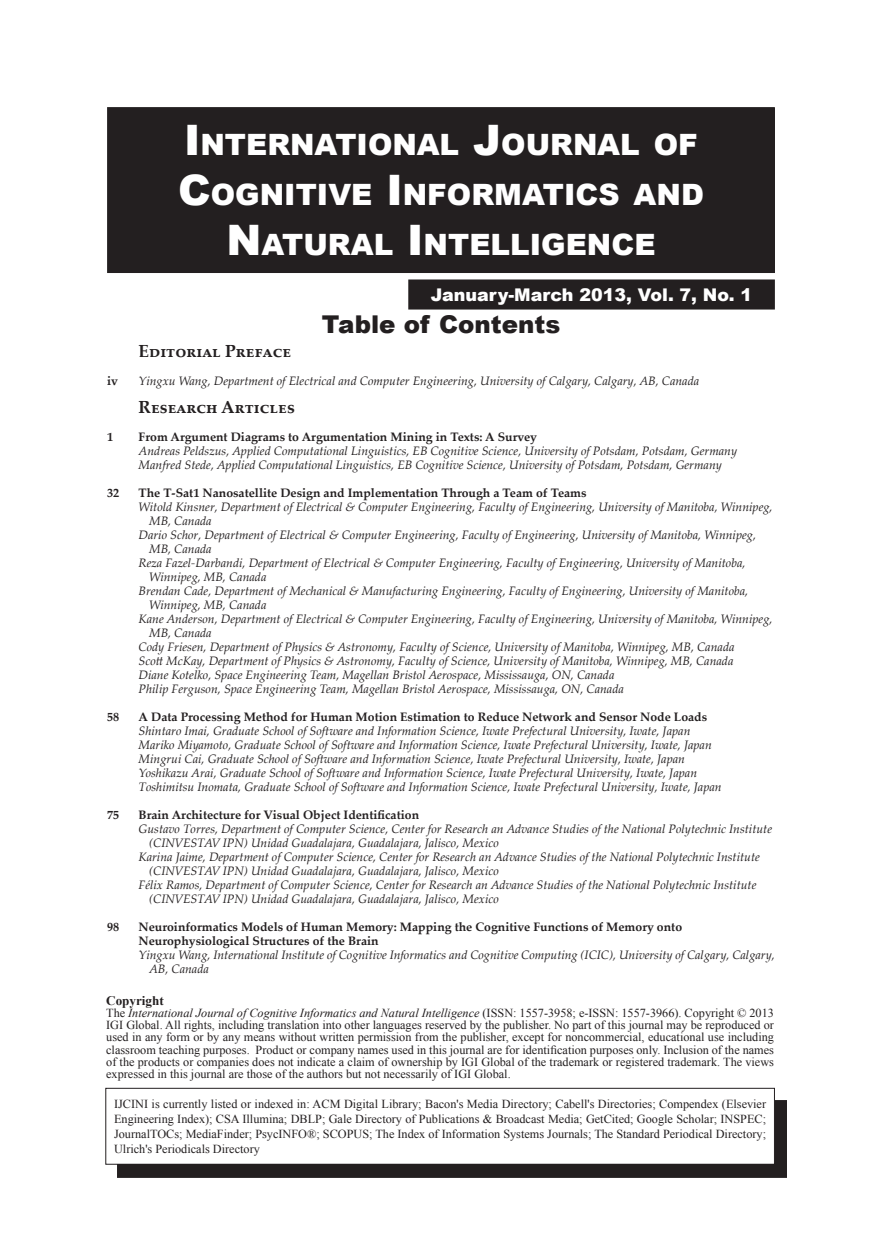
<style>
.page{position:relative;width:882px;height:1260px;background:#fff}
.page>*{position:absolute;margin:0;border:0;box-sizing:border-box;transform-origin:0 0}
.t1{font:900 29.4px/50.4px "Arial";color:#fff;text-align:center}
.t2{font:900 24.5px "Arial";color:#231f20}
.hanging_indent{font:700 17.5px "Palatino Linotype";color:#231f20}
.t3{font:900 17.5px "Arial";color:#fff}
.t4{font:700 13.12px "Times New Roman";color:#231f20}
.hanging_indent-2{font:italic 12.25px "Palatino Linotype";color:#231f20}
.t5{font:12.25px/12.2px "Times New Roman";color:#231f20;text-align:justify}
.hanging_indent-3{font:700 12.25px "Palatino Linotype";color:#231f20}
.s1{font-size:42px}
.s2{font-style:italic}
</style>
<div class="page">
<div style="left:108px;top:108px;width:666px;height:164px;background:#231f20"></div>
<div style="left:107px;top:107px;width:668px;height:166px;border:2px solid #231f20"></div>
<div style="left:409px;top:280px;width:365px;height:29px;background:#231f20"></div>
<div style="left:408px;top:279px;width:367px;height:31px;border:2px solid #231f20"></div>
<div style="left:118px;top:1100px;width:669px;height:77px;background:#231f20"></div>
<div style="left:106px;top:1088px;width:668px;height:76px;background:#fff"></div>
<div style="left:105px;top:1088px;width:670px;height:77px;border:1px solid #231f20"></div>
<p class="t1" style="left:184px;top:118px;width:515px"><span class="s1">I</span>NTERNATIONAL <span class="s1">J</span>OURNAL OF</p>
<p class="t1" style="left:178px;top:168px;width:527px"><span class="s1">C</span>OGNITIVE <span class="s1">I</span>NFORMATICS AND<br><span class="s1">N</span>ATURAL <span class="s1">I</span>NTELLIGENCE</p>
<p class="t3" style="left:431px;top:282px;width:323px">January-March 2013, Vol. 7, No. 1</p>
<p class="hanging_indent" style="left:139px;top:339px;width:154px">Editorial Preface</p>
<p class="t2" style="left:322px;top:307px;width:240px">Table of Contents</p>
<p class="hanging_indent-3" style="left:107px;top:372px;width:12px">iv</p>
<p class="hanging_indent-2" style="left:139px;top:372px;width:562px">Yingxu Wang, Department of Electrical and Computer Engineering, University of Calgary, Calgary, AB, Canada</p>
<p class="hanging_indent" style="left:139px;top:395px;width:158px">Research Articles</p>
<p class="hanging_indent-3" style="left:107px;top:428px;width:8px">1</p>
<p class="hanging_indent-3" style="left:139px;top:428px;width:400px">From Argument Diagrams to Argumentation Mining in Texts: A Survey</p>
<p class="hanging_indent-2" style="left:139px;top:442px;width:600px">Andreas Peldszus, Applied Computational Linguistics, EB Cognitive Science, University of Potsdam, Potsdam, Germany</p>
<p class="hanging_indent-2" style="left:139px;top:456px;width:585px">Manfred Stede, Applied Computational Linguistics, EB Cognitive Science, University of Potsdam, Potsdam, Germany</p>
<p class="hanging_indent-3" style="left:107px;top:484px;width:14px">32</p>
<p class="hanging_indent-3" style="left:139px;top:484px;width:450px">The T-Sat1 Nanosatellite Design and Implementation Through a Team of Teams</p>
<p class="hanging_indent-2" style="left:139px;top:498px;width:636px">Witold Kinsner, Department of Electrical &amp; Computer Engineering, Faculty of Engineering, University of Manitoba, Winnipeg,</p>
<p class="hanging_indent-2" style="left:149px;top:512px;width:64px">MB, Canada</p>
<p class="hanging_indent-2" style="left:139px;top:526px;width:619px">Dario Schor, Department of Electrical &amp; Computer Engineering, Faculty of Engineering, University of Manitoba, Winnipeg,</p>
<p class="hanging_indent-2" style="left:149px;top:540px;width:64px">MB, Canada</p>
<p class="hanging_indent-2" style="left:139px;top:554px;width:608px">Reza Fazel-Darbandi, Department of Electrical &amp; Computer Engineering, Faculty of Engineering, University of Manitoba,</p>
<p class="hanging_indent-2" style="left:149px;top:568px;width:119px">Winnipeg, MB, Canada</p>
<p class="hanging_indent-2" style="left:139px;top:582px;width:611px">Brendan Cade, Department of Mechanical &amp; Manufacturing Engineering, Faculty of Engineering, University of Manitoba,</p>
<p class="hanging_indent-2" style="left:149px;top:596px;width:119px">Winnipeg, MB, Canada</p>
<p class="hanging_indent-2" style="left:139px;top:610px;width:635px">Kane Anderson, Department of Electrical &amp; Computer Engineering, Faculty of Engineering, University of Manitoba, Winnipeg,</p>
<p class="hanging_indent-2" style="left:149px;top:624px;width:64px">MB, Canada</p>
<p class="hanging_indent-2" style="left:139px;top:638px;width:597px">Cody Friesen, Department of Physics &amp; Astronomy, Faculty of Science, University of Manitoba, Winnipeg, MB, Canada</p>
<p class="hanging_indent-2" style="left:139px;top:652px;width:596px">Scott McKay, Department of Physics &amp; Astronomy, Faculty of Science, University of Manitoba, Winnipeg, MB, Canada</p>
<p class="hanging_indent-2" style="left:139px;top:666px;width:477px">Diane Kotelko, Space Engineering Team, Magellan Bristol Aerospace, Mississauga, ON, Canada</p>
<p class="hanging_indent-2" style="left:139px;top:680px;width:487px">Philip Ferguson, Space Engineering Team, Magellan Bristol Aerospace, Mississauga, ON, Canada</p>
<p class="hanging_indent-3" style="left:107px;top:708px;width:14px">58</p>
<p class="hanging_indent-3" style="left:139px;top:708px;width:570px">A Data Processing Method for Human Motion Estimation to Reduce Network and Sensor Node Loads</p>
<p class="hanging_indent-2" style="left:139px;top:722px;width:553px">Shintaro Imai, Graduate School of Software and Information Science, Iwate Prefectural University, Iwate, Japan</p>
<p class="hanging_indent-2" style="left:139px;top:736px;width:575px">Mariko Miyamoto, Graduate School of Software and Information Science, Iwate Prefectural University, Iwate, Japan</p>
<p class="hanging_indent-2" style="left:139px;top:750px;width:548px">Mingrui Cai, Graduate School of Software and Information Science, Iwate Prefectural University, Iwate, Japan</p>
<p class="hanging_indent-2" style="left:139px;top:764px;width:560px">Yoshikazu Arai, Graduate School of Software and Information Science, Iwate Prefectural University, Iwate, Japan</p>
<p class="hanging_indent-2" style="left:139px;top:778px;width:585px">Toshimitsu Inomata, Graduate School of Software and Information Science, Iwate Prefectural University, Iwate, Japan</p>
<p class="hanging_indent-3" style="left:107px;top:806px;width:14px">75</p>
<p class="hanging_indent-3" style="left:139px;top:806px;width:282px">Brain Architecture for Visual Object Identification</p>
<p class="hanging_indent-2" style="left:139px;top:820px;width:635px">Gustavo Torres, Department of Computer Science, Center for Research an Advance Studies of the National Polytechnic Institute</p>
<p class="hanging_indent-2" style="left:149px;top:834px;width:351px">(CINVESTAV IPN) Unidad Guadalajara, Guadalajara, Jalisco, Mexico</p>
<p class="hanging_indent-2" style="left:139px;top:848px;width:623px">Karina Jaime, Department of Computer Science, Center for Research an Advance Studies of the National Polytechnic Institute</p>
<p class="hanging_indent-2" style="left:149px;top:862px;width:351px">(CINVESTAV IPN) Unidad Guadalajara, Guadalajara, Jalisco, Mexico</p>
<p class="hanging_indent-2" style="left:139px;top:876px;width:619px">Félix Ramos, Department of Computer Science, Center for Research an Advance Studies of the National Polytechnic Institute</p>
<p class="hanging_indent-2" style="left:149px;top:890px;width:351px">(CINVESTAV IPN) Unidad Guadalajara, Guadalajara, Jalisco, Mexico</p>
<p class="hanging_indent-3" style="left:107px;top:918px;width:14px">98</p>
<p class="hanging_indent-3" style="left:139px;top:918px;width:545px">Neuroinformatics Models of Human Memory: Mapping the Cognitive Functions of Memory onto</p>
<p class="hanging_indent-3" style="left:139px;top:932px;width:242px">Neurophysiological Structures of the Brain</p>
<p class="hanging_indent-2" style="left:139px;top:946px;width:638px">Yingxu Wang, International Institute of Cognitive Informatics and Cognitive Computing (ICIC), University of Calgary, Calgary,</p>
<p class="hanging_indent-2" style="left:149px;top:960px;width:61px">AB, Canada</p>
<p class="t4" style="left:106px;top:991px;width:59px">Copyright</p>
<p class="t5" style="left:106px;top:1007px;width:669px">The <span class="s2">International Journal of Cognitive Informatics and Natural Intelligence</span> (ISSN: 1557-3958; e-ISSN: 1557-3966). Copyright © 2013<br>IGI Global. All rights, including translation into other languages reserved by the publisher. No part of this journal may be reproduced or used in any form or by any means without written permission from the publisher, except for noncommercial, educational use including classroom teaching purposes. Product or company names used in this journal are for identification purposes only. Inclusion of the names of the products or companies does not indicate a claim of ownership by IGI Global of the trademark or registered trademark. The views expressed in this journal are those of the authors but not necessarily of IGI Global.</p>
<p class="t5" style="left:114px;top:1097px;width:654px;line-height:14.7px">IJCINI is currently listed or indexed in: ACM Digital Library; Bacon's Media Directory; Cabell's Directories; Compendex (Elsevier Engineering Index); CSA Illumina; DBLP; Gale Directory of Publications &amp; Broadcast Media; GetCited; Google Scholar; INSPEC; JournalTOCs; MediaFinder; PsycINFO®; SCOPUS; The Index of Information Systems Journals; The Standard Periodical Directory; Ulrich's Periodicals Directory</p>
</div>
